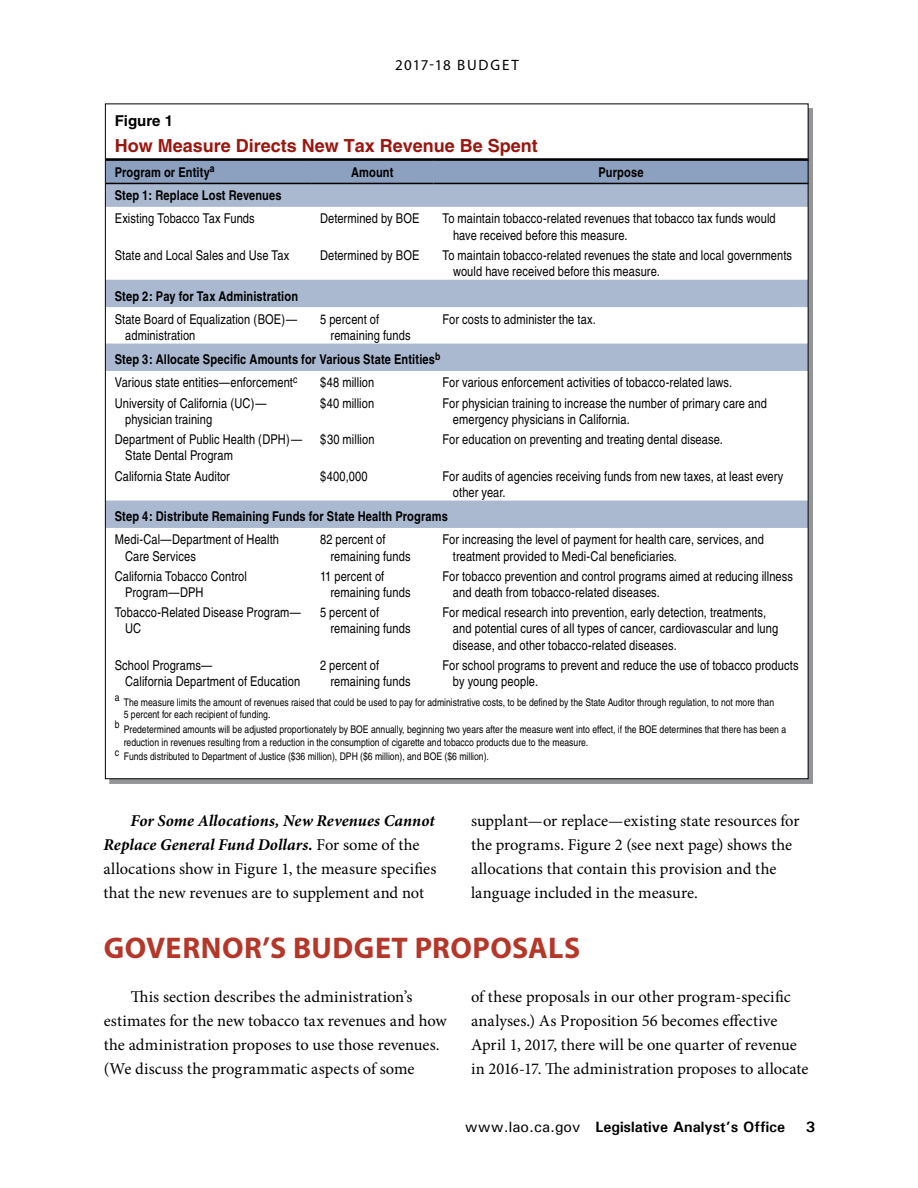
<style>
.page{position:relative;width:918px;height:1188px;background:#fff}
.page>*{position:absolute;margin:0;border:0;box-sizing:border-box;transform-origin:0 0}
.t1{font:700 30px "Myriad Pro";letter-spacing:.02em;color:#b4372a}
.t2{font:700 18px "Helvetica";color:#99160f}
.t3{font:16.5px/24px "Minion Pro";letter-spacing:.005em;color:#000}
.t4{font:700 15px "Univers";color:#000}
.t5{font:15px "Myriad Pro";letter-spacing:.12em;color:#000}
.t6{font:700 15px "Helvetica";color:#000}
.t7{font:condensed 13.5px/16.2px "Helvetica";letter-spacing:.01em;color:#000}
.t8{font:700 condensed 13.5px/23px "Helvetica";letter-spacing:.01em;color:#000}
.t9{font:condensed 10.5px/12.6px "Helvetica";color:#000}
.s1{font-weight:400}
.s2{font-weight:700;font-style:italic}
.s3{font-weight:500}
</style>
<div class="page">
<hr style="left:106px;top:158px;width:702px;height:3px;background:#000">
<div style="left:107px;top:160px;width:699px;height:23px;background:#8ca0bf"></div>
<svg style="left:107px;top:183px;width:699px;height:345px"></svg>
<hr style="left:106px;top:159px;width:205px;height:2px;background:#000">
<hr style="left:311px;top:159px;width:122px;height:2px;background:#000">
<hr style="left:434px;top:159px;width:374px;height:2px;background:#000">
<hr style="left:106px;top:183px;width:205px;height:1px;background:#000">
<hr style="left:311px;top:183px;width:122px;height:1px;background:#000">
<hr style="left:434px;top:183px;width:374px;height:1px;background:#000">
<p class="t5" style="left:395px;top:55px;width:125px">2017-18 BUDGET</p>
<p class="t6" style="left:115px;top:111px;width:60px">Figure 1</p>
<h2 class="t2" style="left:115px;top:134px;width:425px">How Measure Directs New Tax Revenue Be Spent</h2>
<p class="t8" style="left:115px;top:161px;width:101px">Program or Entity<sup>a</sup></p>
<p class="t8" style="left:351px;top:161px;width:44px">Amount</p>
<p class="t8" style="left:599px;top:161px;width:46px">Purpose</p>
<p class="t8" style="left:115px;top:184px;width:169px">Step 1: Replace Lost Revenues</p>
<p class="t7" style="left:115px;top:210px;width:142px">Existing Tobacco Tax Funds</p>
<p class="t7" style="left:320px;top:210px;width:101px">Determined by BOE</p>
<p class="t7" style="left:453px;top:210px;width:324px;text-indent:-11px">To maintain tobacco-related revenues that tobacco tax funds would have received before this measure.</p>
<p class="t7" style="left:115px;top:247px;width:176px">State and Local Sales and Use Tax</p>
<p class="t7" style="left:320px;top:247px;width:101px">Determined by BOE</p>
<p class="t7" style="left:453px;top:247px;width:341px;text-indent:-11px">To maintain tobacco-related revenues the state and local governments would have received before this measure.</p>
<p class="t8" style="left:115px;top:284px;width:185px">Step 2: Pay for Tax Administration</p>
<p class="t7" style="left:125px;top:311px;width:173px;text-indent:-11px">State Board of Equalization (BOE)— administration</p>
<p class="t7" style="left:331px;top:311px;width:82px;text-indent:-11px">5 percent of remaining funds</p>
<p class="t7" style="left:443px;top:311px;width:155px">For costs to administer the tax.</p>
<p class="t8" style="left:115px;top:348px;width:327px">Step 3: Allocate Specific Amounts for Various State Entities<sup>b<br></sup><span class="s1">Various state entities—enforcement</span><sup>c</sup></p>
<p class="t7" style="left:320px;top:375px;width:56px">$48 million</p>
<p class="t7" style="left:443px;top:375px;width:291px">For various enforcement activities of tobacco-related laws.</p>
<p class="t7" style="left:125px;top:395px;width:143px;text-indent:-11px">University of California (UC)— physician training</p>
<p class="t7" style="left:320px;top:395px;width:56px">$40 million</p>
<p class="t7" style="left:453px;top:395px;width:315px;text-indent:-11px">For physician training to increase the number of primary care and emergency physicians in California.</p>
<p class="t7" style="left:125px;top:431px;width:178px;text-indent:-11px">Department of Public Health (DPH)—<br>State Dental Program</p>
<p class="t7" style="left:320px;top:431px;width:56px">$30 million</p>
<p class="t7" style="left:442px;top:431px;width:282px">For education on preventing and treating dental disease.</p>
<p class="t7" style="left:115px;top:468px;width:117px">California State Auditor</p>
<p class="t7" style="left:320px;top:468px;width:49px">$400,000</p>
<p class="t7" style="left:453px;top:468px;width:332px;text-indent:-11px">For audits of agencies receiving funds from new taxes, at least every other year.</p>
<p class="t8" style="left:115px;top:505px;width:335px">Step 4: Distribute Remaining Funds for State Health Programs</p>
<p class="t7" style="left:125px;top:532px;width:155px;text-indent:-11px">Medi-Cal—Department of Health<br>Care Services</p>
<p class="t7" style="left:331px;top:532px;width:82px;text-indent:-11px">82 percent of remaining funds</p>
<p class="t7" style="left:453px;top:532px;width:312px;text-indent:-11px">For increasing the level of payment for health care, services, and treatment provided to Medi-Cal beneficiaries.</p>
<p class="t7" style="left:125px;top:568px;width:123px;text-indent:-11px">California Tobacco Control<br>Program—DPH</p>
<p class="t7" style="left:331px;top:568px;width:82px;text-indent:-11px">11 percent of remaining funds</p>
<p class="t7" style="left:453px;top:568px;width:342px;text-indent:-11px">For tobacco prevention and control programs aimed at reducing illness and death from tobacco-related diseases.</p>
<p class="t7" style="left:125px;top:604px;width:177px;text-indent:-11px">Tobacco-Related Disease Program—<br>UC</p>
<p class="t7" style="left:331px;top:604px;width:82px;text-indent:-11px">5 percent of remaining funds</p>
<p class="t7" style="left:453px;top:604px;width:327px;text-indent:-11px">For medical research into prevention, early detection, treatments, and potential cures of all types of cancer, cardiovascular and lung disease, and other tobacco-related diseases.</p>
<p class="t7" style="left:125px;top:657px;width:177px;text-indent:-11px">School Programs—<br>California Department of Education</p>
<p class="t7" style="left:331px;top:657px;width:82px;text-indent:-11px">2 percent of remaining funds</p>
<p class="t7" style="left:453px;top:657px;width:347px;text-indent:-11px">For school programs to prevent and reduce the use of tobacco products by young people.</p>
<p class="t9" style="left:124px;top:696px;width:652px;text-indent:-9px">a The measure limits the amount of revenues raised that could be used to pay for administrative costs, to be defined by the State Auditor through regulation, to not more than<br>5 percent for each recipient of funding.</p>
<p class="t9" style="left:124px;top:723px;width:664px;text-indent:-9px">b Predetermined amounts will be adjusted proportionately by BOE annually, beginning two years after the measure went into effect, if the BOE determines that there has been a reduction in revenues resulting from a reduction in the consumption of cigarette and tobacco products due to the measure.</p>
<p class="t9" style="left:115px;top:750px;width:376px">c Funds distributed to Department of Justice ($36 million), DPH ($6 million), and BOE ($6 million).</p>
<p class="t3" style="left:104px;top:809px;width:334px;text-indent:27px"><span class="s2">For Some Allocations, New Revenues Cannot Replace General Fund Dollars.</span> For some of the allocations show in Figure 1, the measure specifies that the new revenues are to supplement and not</p>
<p class="t3" style="left:471px;top:809px;width:330px">supplant—or replace—existing state resources for the programs. Figure 2 (see next page) shows the allocations that contain this provision and the language included in the measure.</p>
<h1 class="t1" style="left:104px;top:928px;width:478px">GOVERNOR’S BUDGET PROPOSALS</h1>
<p class="t3" style="left:104px;top:985px;width:344px;text-indent:27px">This section describes the administration’s estimates for the new tobacco tax revenues and how the administration proposes to use those revenues. (We discuss the programmatic aspects of some</p>
<p class="t3" style="left:471px;top:985px;width:339px">of these proposals in our other program-specific analyses.) As Proposition 56 becomes effective April 1, 2017, there will be one quarter of revenue in 2016-17. The administration proposes to allocate</p>
<p class="t4" style="left:465px;top:1118px;width:322px"><span class="s3">www.lao.ca.gov</span> Legislative Analyst’s Office</p>
<p class="t4" style="left:806px;top:1118px;width:11px">3</p>
</div>
